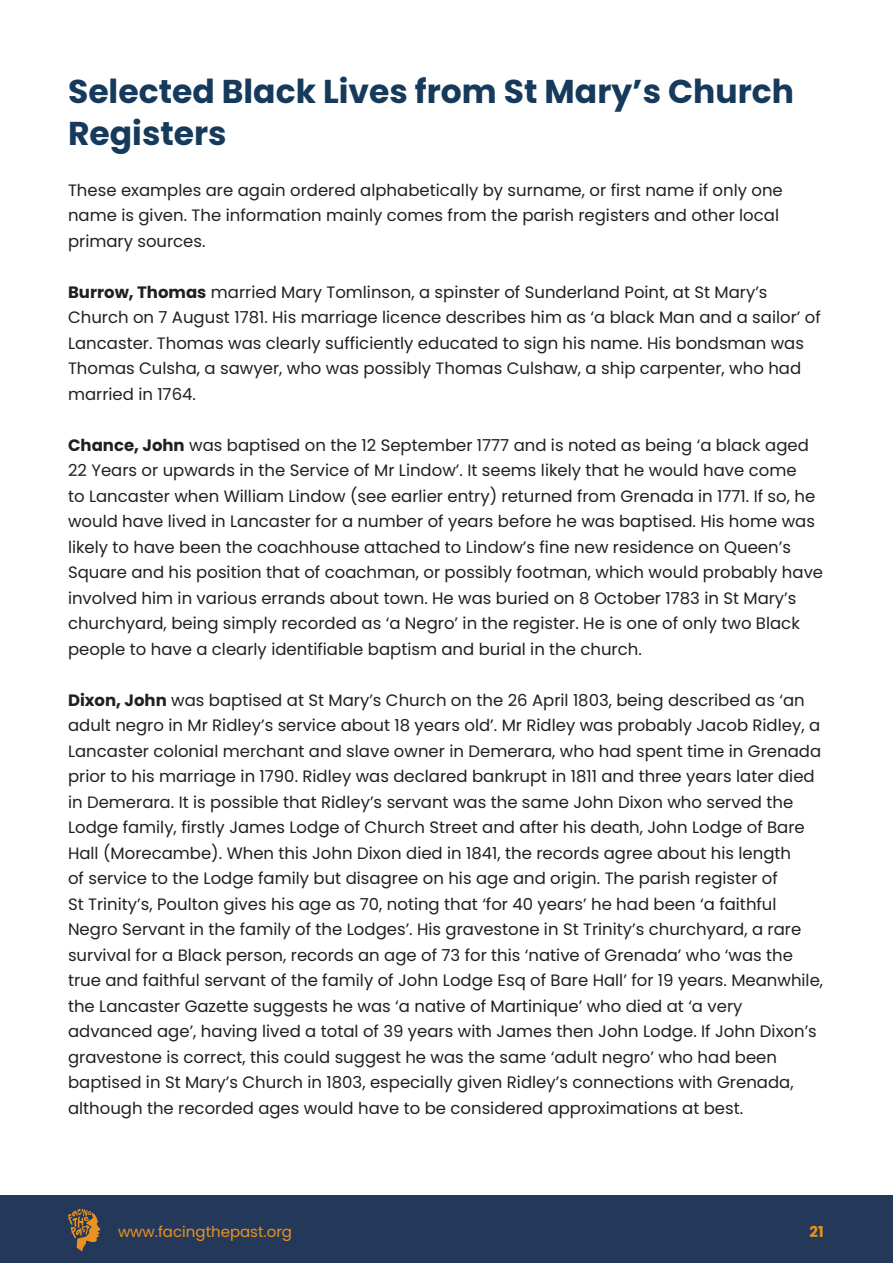
<style>
.page{position:relative;width:893px;height:1263px;background:#fff}
.page>*{position:absolute;margin:0;border:0;box-sizing:border-box;transform-origin:0 0}
.t1{font:700 33px/42px "Poppins";color:#153a5b}
.t2{font:16.5px/25.5px "Poppins";color:#231f20}
.t3{font:15px "Poppins";color:#eb911f}
.t4{font:700 15px "Poppins";color:#eb911f}
.s1{font-weight:700}
</style>
<div class="page">
<div style="left:0;top:1195px;width:893px;height:68px;background:#24395a"></div>
<svg style="left:68px;top:1209px;width:32px;height:43px"></svg>
<p class="t1" style="left:68px;top:70px;width:727px">Selected Black Lives from St Mary’s Church<br>Registers</p>
<p class="t2" style="left:68px;top:177px;width:716px">These examples are again ordered alphabetically by surname, or first name if only one name is given. The information mainly comes from the parish registers and other local primary sources.</p>
<p class="t2" style="left:68px;top:279px;width:754px"><span class="s1">Burrow, Thomas</span> married Mary Tomlinson, a spinster of Sunderland Point, at St Mary’s Church on 7 August 1781. His marriage licence describes him as ‘a black Man and a sailor’ of Lancaster. Thomas was clearly sufficiently educated to sign his name. His bondsman was Thomas Culsha, a sawyer, who was possibly Thomas Culshaw, a ship carpenter, who had</p>
<p class="t2" style="left:68px;top:381px;width:129px">married in 1764.</p>
<p class="t2" style="left:68px;top:432px;width:757px"><span class="s1">Chance, John</span> was baptised on the 12 September 1777 and is noted as being ‘a black aged 22 Years or upwards in the Service of Mr Lindow’. It seems likely that he would have come<br>to Lancaster when William Lindow (see earlier entry) returned from Grenada in 1771. If so, he would have lived in Lancaster for a number of years before he was baptised. His home was likely to have been the coachhouse attached to Lindow’s fine new residence on Queen’s Square and his position that of coachman, or possibly footman, which would probably have involved him in various errands about town. He was buried on 8 October 1783 in St Mary’s churchyard, being simply recorded as ‘a Negro’ in the register. He is one of only two Black people to have a clearly identifiable baptism and burial in the church.</p>
<p class="t2" style="left:68px;top:687px;width:757px"><span class="s1">Dixon, John</span> was baptised at St Mary’s Church on the 26 April 1803, being described as ‘an adult negro in Mr Ridley’s service about 18 years old’. Mr Ridley was probably Jacob Ridley, a Lancaster colonial merchant and slave owner in Demerara, who had spent time in Grenada prior to his marriage in 1790. Ridley was declared bankrupt in 1811 and three years later died in Demerara. It is possible that Ridley’s servant was the same John Dixon who served the Lodge family, firstly James Lodge of Church Street and after his death, John Lodge of Bare Hall (Morecambe). When this John Dixon died in 1841, the records agree about his length<br>of service to the Lodge family but disagree on his age and origin. The parish register of<br>St Trinity’s, Poulton gives his age as 70, noting that ‘for 40 years’ he had been ‘a faithful Negro Servant in the family of the Lodges’. His gravestone in St Trinity’s churchyard, a rare survival for a Black person, records an age of 73 for this ‘native of Grenada’ who ‘was the true and faithful servant of the family of John Lodge Esq of Bare Hall’ for 19 years. Meanwhile, the Lancaster Gazette suggests he was ‘a native of Martinique’ who died at ‘a very advanced age’, having lived a total of 39 years with James then John Lodge. If John Dixon’s gravestone is correct, this could suggest he was the same ‘adult negro’ who had been baptised in St Mary’s Church in 1803, especially given Ridley’s connections with Grenada, although the recorded ages would have to be considered approximations at best.</p>
<p class="t3" style="left:118px;top:1223px;width:176px">www.facingthepast.org</p>
<p class="t4" style="left:810px;top:1223px;width:16px">21</p>
</div>
